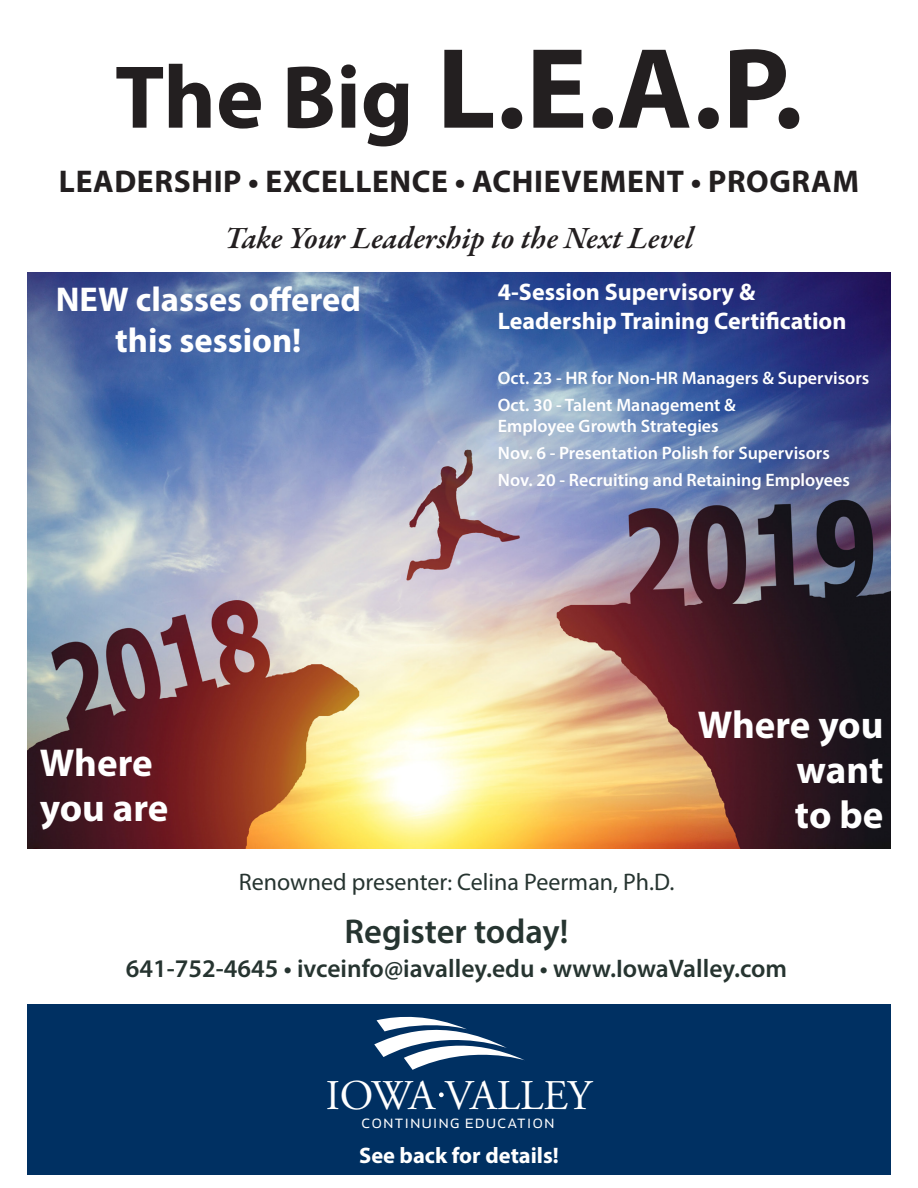
<style>
.page{position:relative;width:918px;height:1188px;background:#fff}
.page>*{position:absolute;margin:0;border:0;box-sizing:border-box;transform-origin:0 0}
.t1{font:700 115.5px "Myriad Pro";color:#231f20}
.t2{font:42.3px "Adobe Garamond Pro";letter-spacing:-.005em;color:#fff}
.t3{font:700 39px/45px "Myriad Pro";letter-spacing:-.005em;color:#fff;text-align:right}
.t4{font:700 34.5px "Myriad Pro";color:#fff}
.t5{font:600 34.5px "Myriad Pro";color:#263430}
.t6{font:700 31.5px "Myriad Pro";letter-spacing:.02em;color:#231f20}
.t7{font:italic 600 31.5px "Garamond Premr Pro";letter-spacing:-.005em;color:#231f20}
.t8{font:600 25.5px "Myriad Pro";color:#263430}
.t9{font:700 24px "Myriad Pro";color:#fff}
.t10{font:24px "Myriad Pro";color:#263430}
.t11{font:700 22.5px "Myriad Pro";color:#fff}
.t12{font:18.75px "Apex Sans H Book Caps";letter-spacing:.01em;color:#fff}
.t13{font:600 18px "Myriad Pro";color:#fff}
.s1{font-size:90px}
.s2{font-size:22.5px}
</style>
<div class="page">
<div style="left:27px;top:1004px;width:864px;height:170px;background:#003062"></div>
<img style="left:27px;top:272px;width:864px;height:576px">
<svg style="left:374px;top:1017px;width:151px;height:53px"></svg>
<svg style="left:439px;top:1092px;width:5px;height:5px"></svg>
<p class="t1" style="left:115px;top:13px;width:689px"><span class="s1">The Big</span> L.E.A.P.</p>
<p class="t6" style="left:59px;top:161px;width:802px">LEADERSHIP • EXCELLENCE • ACHIEVEMENT • PROGRAM</p>
<p class="t7" style="left:225px;top:218px;width:470px">Take Your Leadership to the Next Level</p>
<p class="t9" style="left:498px;top:276px;width:259px">4-Session Supervisory &amp;</p>
<p class="t9" style="left:498px;top:305px;width:350px">Leadership Training Certification</p>
<p class="t13" style="left:498px;top:367px;width:373px">Oct. 23 - HR for Non-HR Managers &amp; Supervisors</p>
<p class="t13" style="left:498px;top:394px;width:240px">Oct. 30 - Talent Management &amp;</p>
<p class="t13" style="left:498px;top:415px;width:222px">Employee Growth Strategies</p>
<p class="t13" style="left:498px;top:442px;width:333px">Nov. 6 - Presentation Polish for Supervisors</p>
<p class="t13" style="left:498px;top:469px;width:354px">Nov. 20 - Recruiting and Retaining Employees</p>
<p class="t4" style="left:56px;top:277px;width:307px">NEW classes offered</p>
<p class="t4" style="left:115px;top:318px;width:188px">this session!</p>
<p class="t3" style="left:40px;top:739px;width:114px">Where</p>
<p class="t3" style="left:40px;top:784px;width:130px">you are</p>
<p class="t3" style="left:698px;top:701px;width:187px">Where you want</p>
<p class="t3" style="left:795px;top:791px;width:90px">to be</p>
<p class="t10" style="left:239px;top:867px;width:437px">Renowned presenter<span class="s2">:</span> Celina Peerman, Ph.D.</p>
<p class="t5" style="left:345px;top:909px;width:226px">Register today!</p>
<p class="t8" style="left:126px;top:952px;width:663px">641-752-4645 • ivceinfo@iavalley.edu • www.IowaValley.com</p>
<p class="t2" style="left:326px;top:1070px;width:268px">IOWA VALLEY</p>
<p class="t12" style="left:361px;top:1109px;width:196px">continuing education</p>
<p class="t11" style="left:359px;top:1141px;width:201px">See back for details!</p>
</div>
